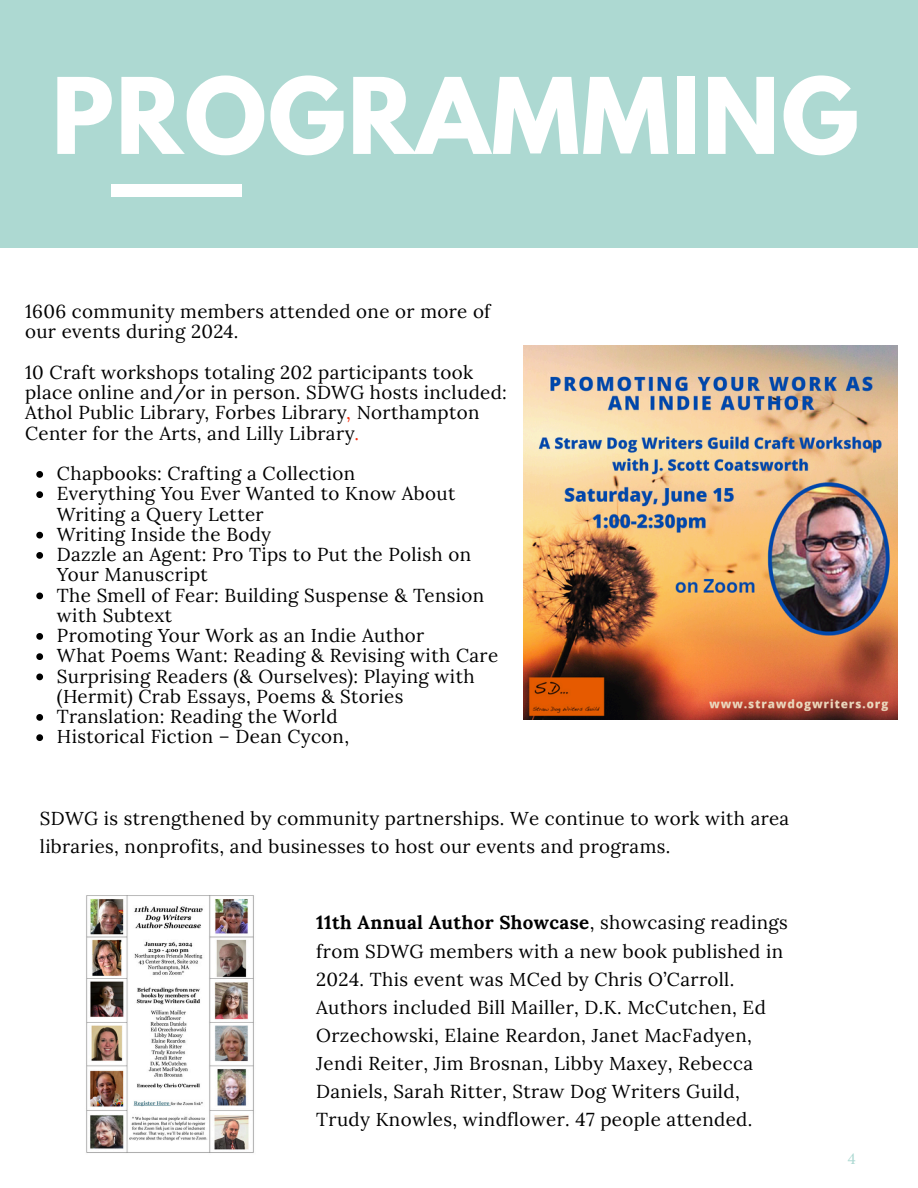
<style>
.page{position:relative;width:918px;height:1188px;background:#fff}
.page>*{position:absolute;margin:0;border:0;box-sizing:border-box;transform-origin:0 0}
.t1{font:700 93.45px "League Spartan";letter-spacing:.02em;color:#fff}
.t2{font:18.75px/28.2px "Lora";letter-spacing:.02em;color:#000}
.t3{font:14.85px "Lora";color:#add9d2}
.s1{color:#f7300f}
.s2{font-weight:700}
</style>
<div class="page">
<div style="left:0;top:0;width:918px;height:248px;background:#add9d2"></div>
<div style="left:112px;top:185px;width:130px;height:12px;background:#fff"></div>
<img style="left:523px;top:345px;width:375px;height:375px">
<img style="left:86px;top:895px;width:168px;height:258px">
<svg style="left:36px;top:471px;width:7px;height:7px"></svg>
<svg style="left:36px;top:491px;width:7px;height:7px"></svg>
<svg style="left:36px;top:532px;width:7px;height:7px"></svg>
<svg style="left:36px;top:552px;width:7px;height:7px"></svg>
<svg style="left:36px;top:593px;width:7px;height:6px"></svg>
<svg style="left:36px;top:633px;width:7px;height:7px"></svg>
<svg style="left:36px;top:653px;width:7px;height:7px"></svg>
<svg style="left:36px;top:674px;width:7px;height:6px"></svg>
<svg style="left:36px;top:714px;width:7px;height:7px"></svg>
<svg style="left:36px;top:734px;width:7px;height:7px"></svg>
<p class="t1" style="left:52px;top:70px;width:809px">PROGRAMMING</p>
<p class="t2" style="left:25px;top:301px;width:467px;line-height:20.2px">1606 community members attended one or more of our events during 2024.</p>
<p class="t2" style="left:25px;top:362px;width:483px;line-height:20.2px">10 Craft workshops totaling 202 participants took place online and/or in person. SDWG hosts included:<br>Athol Public Library, Forbes Library<span class="s1">,</span> Northampton Center for the Arts, and Lilly Library<span class="s1">.</span></p>
<p class="t2" style="left:57px;top:459px;width:300px">Chapbooks: Crafting a Collection</p>
<p class="t2" style="left:57px;top:483px;width:400px;line-height:20.2px">Everything You Ever Wanted to Know About<br>Writing a Query Letter</p>
<p class="t2" style="left:57px;top:520px;width:216px">Writing Inside the Body</p>
<p class="t2" style="left:57px;top:544px;width:416px;line-height:20.2px">Dazzle an Agent: Pro Tips to Put the Polish on<br>Your Manuscript</p>
<p class="t2" style="left:57px;top:585px;width:429px;line-height:20.2px">The Smell of Fear: Building Suspense &amp; Tension with Subtext</p>
<p class="t2" style="left:57px;top:621px;width:369px">Promoting Your Work as an Indie Author</p>
<p class="t2" style="left:57px;top:641px;width:443px">What Poems Want: Reading &amp; Revising with Care</p>
<p class="t2" style="left:57px;top:666px;width:419px;line-height:20.2px">Surprising Readers (&amp; Ourselves): Playing with (Hermit) Crab Essays, Poems &amp; Stories</p>
<p class="t2" style="left:57px;top:702px;width:282px">Translation: Reading the World</p>
<p class="t2" style="left:57px;top:722px;width:294px">Historical Fiction – Dean Cycon,</p>
<p class="t2" style="left:40px;top:804px;width:751px">SDWG is strengthened by community partnerships. We continue to work with area libraries, nonprofits, and businesses to host our events and programs.</p>
<p class="t2" style="left:316px;top:909px;width:473px"><span class="s2">11th Annual Author Showcase</span>, showcasing readings from SDWG members with a new book published in 2024. This event was MCed by Chris O’Carroll.<br>Authors included Bill Mailler, D.K. McCutchen, Ed Orzechowski, Elaine Reardon, Janet MacFadyen, Jendi Reiter, Jim Brosnan, Libby Maxey, Rebecca Daniels, Sarah Ritter, Straw Dog Writers Guild, Trudy Knowles, windflower. 47 people attended.</p>
<p class="t3" style="left:848px;top:1149px;width:10px">4</p>
</div>
